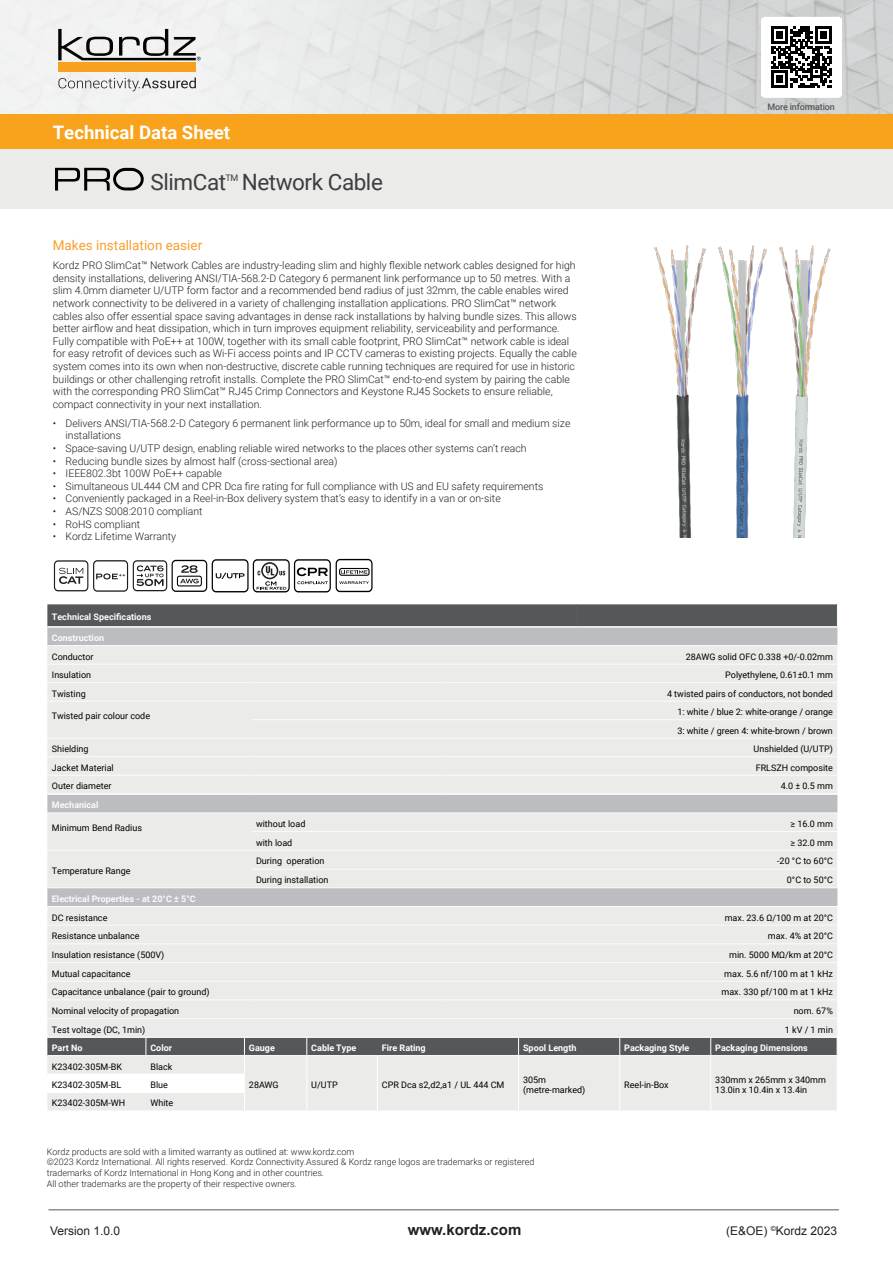
<style>
.page{position:relative;width:893px;height:1263px;background:#fff}
.page>*{position:absolute;margin:0;border:0;box-sizing:border-box;transform-origin:0 0}
.t1{font:22.5px "Roboto";letter-spacing:-.02em;color:#3e3e3f}
.t2{font:700 18.6px "Roboto";color:#fff}
.t3{font:700 15px "Arial";color:#231f20}
.Tab___5mm{font:13.5px "Roboto";color:#f99f2d}
.t4{font:12px "Arial";color:#231f20}
.Tab___5mm-2{font:300 10.5px/12.6px "Roboto";color:#231f20}
.t5{font:9px/10.8px "Roboto";color:#000}
.t6{font:300 9px/10.8px "Roboto";color:#231f20}
.t7{font:700 9px "Roboto";color:#fff}
.t8{font:700 9px "Roboto";color:#fbfbfd}
.Tab___5mm-3{font:500 9px "Roboto";letter-spacing:-.02em;color:#57585a}
.t9{font:9px "Roboto";color:#3e3e3f}
</style>
<div class="page">
<img style="left:0;top:0;width:893px;height:114px">
<div style="left:0;top:149px;width:893px;height:60px;background:#ebebea"></div>
<svg style="left:58px;top:78px;width:138px;height:13px"></svg>
<div style="left:58px;top:62px;width:138px;height:10px;background:#f8a11c"></div>
<svg style="left:58px;top:29px;width:143px;height:31px"></svg>
<div style="left:0;top:114px;width:893px;height:35px;background:#f9a21c"></div>
<svg style="left:761px;top:17px;width:81px;height:81px"></svg>
<hr style="left:48px;top:1209px;width:791px;height:1px;background:#555859">
<img style="left:654px;top:245px;width:177px;height:292px">
<svg style="left:55px;top:168px;width:89px;height:22px"></svg>
<svg style="left:47px;top:604px;width:791px;height:507px;background:#dbdbdb"></svg>
<hr style="left:47px;top:925px;width:205px;height:1px;background:#fbfbfd">
<hr style="left:47px;top:981px;width:205px;height:1px;background:#fbfbfd">
<hr style="left:252px;top:1037px;width:190px;height:1px;background:#fbfbfd">
<hr style="left:442px;top:1037px;width:396px;height:1px;background:#fbfbfd">
<svg style="left:54px;top:559px;width:319px;height:33px"></svg>
<p class="t2" style="left:53px;top:120px;width:179px">Technical Data Sheet</p>
<p class="t1" style="left:151px;top:167px;width:234px">SlimCat Network Cable</p>
<p class="t9" style="left:225px;top:171px;width:15px">TM</p>
<p class="Tab___5mm" style="left:53px;top:236px;width:151px">Makes installation easier</p>
<p class="Tab___5mm-2" style="left:53px;top:259px;width:525px">Kordz PRO SlimCat™ Network Cables are industry-leading slim and highly flexible network cables designed for high density installations, delivering ANSI/TIA-568.2-D Category 6 permanent link performance up to 50 metres. With a slim 4.0mm diameter U/UTP form factor and a recommended bend radius of just 32mm, the cable enables wired network connectivity to be delivered in a variety of challenging installation applications. PRO SlimCat™ network cables also offer essential space saving advantages in dense rack installations by halving bundle sizes. This allows better airflow and heat dissipation, which in turn improves equipment reliability, serviceability and performance.<br>Fully compatible with PoE++ at 100W, together with its small cable footprint, PRO SlimCat™ network cable is ideal for easy retrofit of devices such as Wi-Fi access points and IP CCTV cameras to existing projects. Equally the cable system comes into its own when non-destructive, discrete cable running techniques are required for use in historic buildings or other challenging retrofit installs. Complete the PRO SlimCat™ end-to-end system by pairing the cable with the corresponding PRO SlimCat™ RJ45 Crimp Connectors and Keystone RJ45 Sockets to ensure reliable, compact connectivity in your next installation.</p>
<p class="Tab___5mm-2" style="left:66px;top:416px;width:506px;text-indent:-13px">• Delivers ANSI/TIA-568.2-D Category 6 permanent link performance up to 50m, ideal for small and medium size installations</p>
<p class="Tab___5mm-2" style="left:53px;top:441px;width:475px">• Space-saving U/UTP design, enabling reliable wired networks to the places other systems can’t reach</p>
<p class="Tab___5mm-2" style="left:53px;top:454px;width:286px">• Reducing bundle sizes by almost half (cross-sectional area)</p>
<p class="Tab___5mm-2" style="left:53px;top:467px;width:171px">• IEEE802.3bt 100W PoE++ capable</p>
<p class="Tab___5mm-2" style="left:53px;top:479px;width:492px">• Simultaneous UL444 CM and CPR Dca fire rating for full compliance with US and EU safety requirements</p>
<p class="Tab___5mm-2" style="left:53px;top:492px;width:449px">• Conveniently packaged in a Reel-in-Box delivery system that’s easy to identify in a van or on-site</p>
<p class="Tab___5mm-2" style="left:53px;top:504px;width:151px">• AS/NZS S008:2010 compliant</p>
<p class="Tab___5mm-2" style="left:53px;top:517px;width:89px">• RoHS compliant</p>
<p class="Tab___5mm-2" style="left:53px;top:530px;width:125px">• Kordz Lifetime Warranty</p>
<p class="Tab___5mm-3" style="left:768px;top:100px;width:69px">More information</p>
<p class="t8" style="left:52px;top:611px;width:101px">Technical Specifications</p>
<p class="t8" style="left:52px;top:632px;width:54px">Construction</p>
<p class="t5" style="left:52px;top:651px;width:43px">Conductor</p>
<p class="t5" style="left:686px;top:651px;width:149px">28AWG solid OFC 0.338 +0/-0.02mm</p>
<p class="t5" style="left:52px;top:669px;width:41px">Insulation</p>
<p class="t5" style="left:725px;top:669px;width:109px">Polyethylene, 0.61±0.1 mm</p>
<p class="t5" style="left:52px;top:688px;width:35px">Twisting</p>
<p class="t5" style="left:667px;top:688px;width:167px">4 twisted pairs of conductors, not bonded</p>
<p class="t5" style="left:52px;top:710px;width:100px">Twisted pair colour code</p>
<p class="t5" style="left:677px;top:706px;width:157px">1: white / blue 2: white-orange / orange</p>
<p class="t5" style="left:677px;top:725px;width:157px">3: white / green 4: white-brown / brown</p>
<p class="t5" style="left:52px;top:743px;width:38px">Shielding</p>
<p class="t5" style="left:754px;top:743px;width:81px">Unshielded (U/UTP)</p>
<p class="t5" style="left:52px;top:762px;width:63px">Jacket Material</p>
<p class="t5" style="left:756px;top:762px;width:79px">FRLSZH composite</p>
<p class="t5" style="left:52px;top:780px;width:61px">Outer diameter</p>
<p class="t5" style="left:781px;top:780px;width:54px">4.0 ± 0.5 mm</p>
<p class="t8" style="left:52px;top:799px;width:48px">Mechanical</p>
<p class="t5" style="left:52px;top:822px;width:92px">Minimum Bend Radius</p>
<p class="t5" style="left:52px;top:865px;width:80px">Temperature Range</p>
<p class="t5" style="left:256px;top:818px;width:51px">without load</p>
<p class="t5" style="left:790px;top:818px;width:44px">≥ 16.0 mm</p>
<p class="t5" style="left:256px;top:837px;width:38px">with load</p>
<p class="t5" style="left:790px;top:837px;width:44px">≥ 32.0 mm</p>
<p class="t5" style="left:256px;top:855px;width:70px">During operation</p>
<p class="t5" style="left:777px;top:855px;width:57px">-20 °C to 60°C</p>
<p class="t5" style="left:256px;top:874px;width:74px">During installation</p>
<p class="t5" style="left:787px;top:874px;width:48px">0°C to 50°C</p>
<p class="t8" style="left:52px;top:892px;width:145px">Electrical Properties - at 20°C ± 5°C</p>
<p class="t5" style="left:52px;top:911px;width:57px">DC resistance</p>
<p class="t5" style="left:725px;top:911px;width:110px">max. 23.6 Ω/100 m at 20°C</p>
<p class="t5" style="left:52px;top:930px;width:89px">Resistance unbalance</p>
<p class="t5" style="left:768px;top:930px;width:67px">max. 4% at 20°C</p>
<p class="t5" style="left:52px;top:949px;width:114px">Insulation resistance (500V)</p>
<p class="t5" style="left:729px;top:949px;width:105px">min. 5000 MΩ/km at 20°C</p>
<p class="t5" style="left:52px;top:968px;width:80px">Mutual capacitance</p>
<p class="t5" style="left:724px;top:968px;width:110px">max. 5.6 nf/100 m at 1 kHz</p>
<p class="t5" style="left:52px;top:986px;width:159px">Capacitance unbalance (pair to ground)</p>
<p class="t5" style="left:721px;top:986px;width:113px">max. 330 pf/100 m at 1 kHz</p>
<p class="t5" style="left:52px;top:1005px;width:129px">Nominal velocity of propagation</p>
<p class="t5" style="left:794px;top:1005px;width:41px">nom. 67%</p>
<p class="t5" style="left:52px;top:1024px;width:95px">Test voltage (DC, 1min)</p>
<p class="t5" style="left:785px;top:1024px;width:50px">1 kV / 1 min</p>
<p class="t7" style="left:52px;top:1041px;width:32px">Part No</p>
<p class="t7" style="left:150px;top:1041px;width:23px">Color</p>
<p class="t7" style="left:249px;top:1041px;width:28px">Gauge</p>
<p class="t7" style="left:311px;top:1041px;width:47px">Cable Type</p>
<p class="t7" style="left:382px;top:1041px;width:45px">Fire Rating</p>
<p class="t7" style="left:523px;top:1041px;width:55px">Spool Length</p>
<p class="t7" style="left:624px;top:1041px;width:67px">Packaging Style</p>
<p class="t7" style="left:715px;top:1041px;width:94px">Packaging Dimensions</p>
<p class="t5" style="left:52px;top:1060px;width:72px">K23402-305M-BK</p>
<p class="t5" style="left:150px;top:1060px;width:23px">Black</p>
<p class="t5" style="left:249px;top:1079px;width:31px">28AWG</p>
<p class="t5" style="left:311px;top:1079px;width:28px">U/UTP</p>
<p class="t5" style="left:382px;top:1079px;width:124px">CPR Dca s2,d2,a1 / UL 444 CM</p>
<p class="t5" style="left:523px;top:1074px;width:25px">305m</p>
<p class="t5" style="left:523px;top:1084px;width:64px">(metre-marked)</p>
<p class="t5" style="left:624px;top:1079px;width:46px">Reel-in-Box</p>
<p class="t5" style="left:715px;top:1074px;width:112px">330mm x 265mm x 340mm<br>13.0in x 10.4in x 13.4in</p>
<p class="t5" style="left:52px;top:1079px;width:71px">K23402-305M-BL</p>
<p class="t5" style="left:150px;top:1079px;width:19px">Blue</p>
<p class="t5" style="left:52px;top:1097px;width:75px">K23402-305M-WH</p>
<p class="t5" style="left:150px;top:1097px;width:24px">White</p>
<p class="t6" style="left:47px;top:1146px;width:309px">Kordz products are sold with a limited warranty as outlined at: www.kordz.com</p>
<p class="t6" style="left:47px;top:1156px;width:489px">©2023 Kordz International. All rights reserved. Kordz Connectivity.Assured &amp; Kordz range logos are trademarks or registered trademarks of Kordz International in Hong Kong and in other countries.</p>
<p class="t6" style="left:47px;top:1178px;width:251px">All other trademarks are the property of their respective owners.</p>
<p class="t4" style="left:50px;top:1223px;width:72px">Version 1.0.0</p>
<p class="t3" style="left:408px;top:1220px;width:115px">www.kordz.com</p>
<p class="t4" style="left:726px;top:1223px;width:113px">(E&amp;OE) <sup>©</sup>Kordz 2023</p>
</div>
